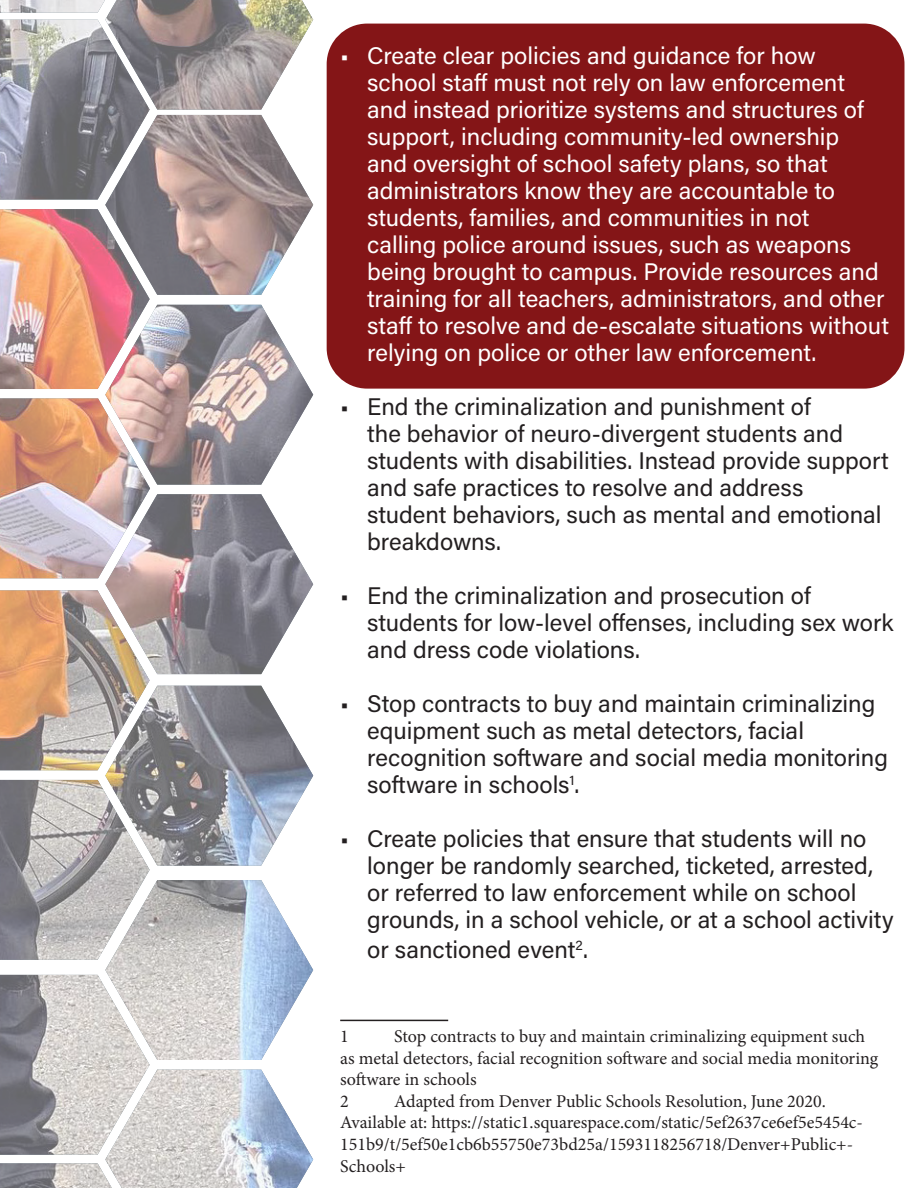
<style>
.page{position:relative;width:918px;height:1188px;background:#fff}
.page>*{position:absolute;margin:0;border:0;box-sizing:border-box;transform-origin:0 0}
.t1{font:24px/27px "Acumin Pro";color:#231f20}
.t2{font:24px/27px "Acumin Pro";color:#fff}
.t3{font:18px/21.6px "Minion Pro";color:#231f20}
</style>
<div class="page">
<div style="left:327px;top:24px;width:577px;height:365px;background:#841517;border-radius:40px"></div>
<img style="left:0;top:0;width:313px;height:1188px">
<hr style="left:340px;top:1020px;width:108px;height:1px;background:#231f20">
<p class="t2" style="left:367px;top:41px;width:523px;text-indent:-27px">• Create clear policies and guidance for how school staff must not rely on law enforcement and instead prioritize systems and structures of support, including community-led ownership<br>and oversight of school safety plans, so that administrators know they are accountable to students, families, and communities in not<br>calling police around issues, such as weapons being brought to campus. Provide resources and training for all teachers, administrators, and other staff to resolve and de-escalate situations without relying on police or other law enforcement.</p>
<p class="t1" style="left:367px;top:392px;width:523px;text-indent:-27px">• End the criminalization and punishment of<br>the behavior of neuro-divergent students and students with disabilities. Instead provide support and safe practices to resolve and address<br>student behaviors, such as mental and emotional breakdowns.</p>
<p class="t1" style="left:367px;top:581px;width:528px;text-indent:-27px">• End the criminalization and prosecution of students for low-level offenses, including sex work and dress code violations.</p>
<p class="t1" style="left:367px;top:689px;width:522px;text-indent:-27px">• Stop contracts to buy and maintain criminalizing equipment such as metal detectors, facial recognition software and social media monitoring software in schools<sup>1</sup>.</p>
<p class="t1" style="left:367px;top:824px;width:528px;text-indent:-27px">• Create policies that ensure that students will no longer be randomly searched, ticketed, arrested, or referred to law enforcement while on school grounds, in a school vehicle, or at a school activity</p>
<p class="t1" style="left:367px;top:935px;width:222px">or sanctioned event<sup>2</sup>.</p>
<p class="t3" style="left:340px;top:1026px;width:540px;text-indent:54px">Stop contracts to buy and maintain criminalizing equipment such as metal detectors, facial recognition software and social media monitoring software in schools</p>
<p class="t3" style="left:340px;top:1090px;width:10px">2</p>
<p class="t3" style="left:340px;top:1026px;width:10px">1</p>
<p class="t3" style="left:340px;top:1090px;width:524px;text-indent:54px">Adapted from Denver Public Schools Resolution, June 2020.<br>Available at: https://static1.squarespace.com/static/5ef2637ce6ef5e5454c-151b9/t/5ef50e1cb6b55750e73bd25a/1593118256718/Denver+Public+- Schools+</p>
</div>
